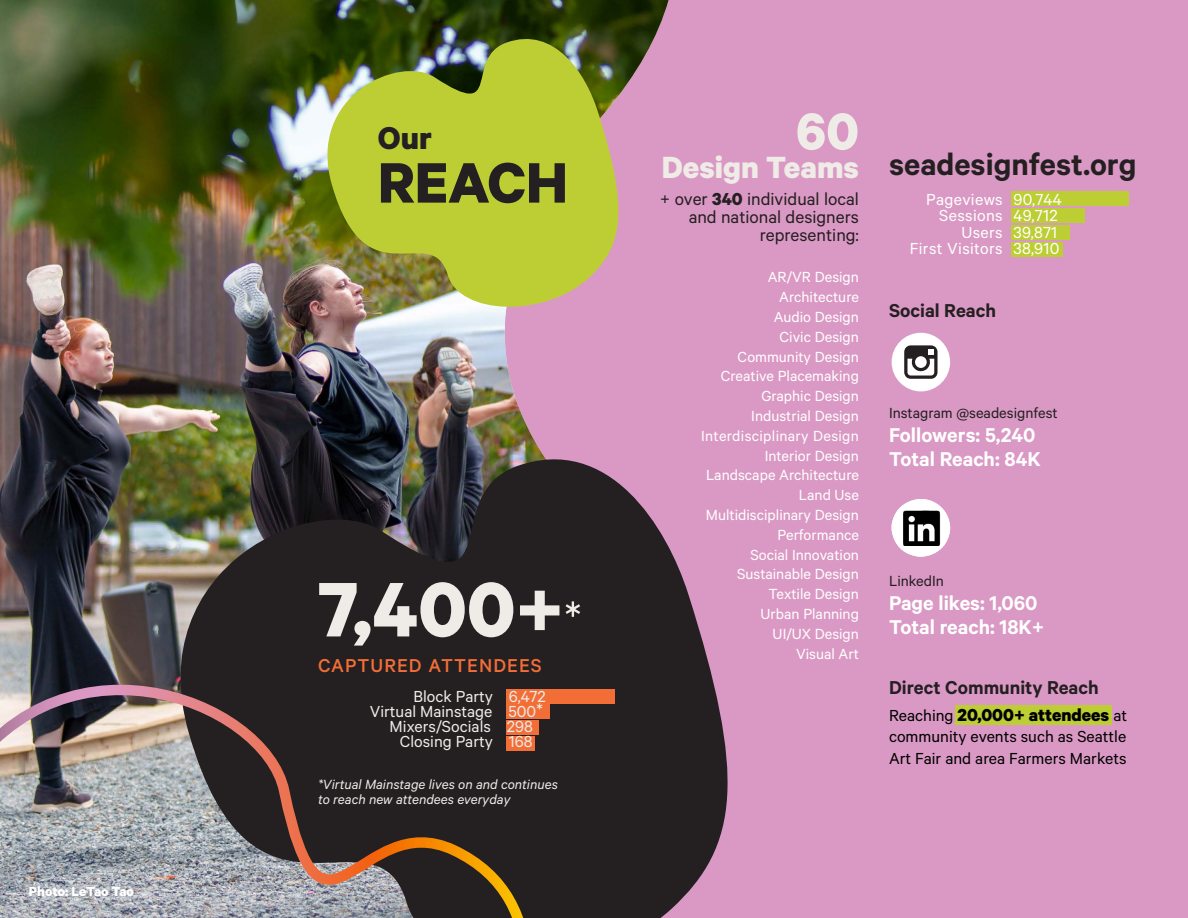
<style>
.page{position:relative;width:1188px;height:918px;background:#fff}
.page>*{position:absolute;margin:0;border:0;box-sizing:border-box;transform-origin:0 0}
.t1{font:700 87px "Calibre";color:#efebe7}
.t2{font:700 64.2px "Calibre";color:#241f21}
.t3{font:700 58.5px "Calibre";color:#efebe7}
.t4{font:700 35.55px "Calibre";color:#241f21}
.t5{font:600 34.5px "Calibre";color:#241f21}
.t6{font:700 34.5px "Calibre";color:#efebe7}
.t7{font:600 22.5px/24px "Calibre";color:#fff}
.t8{font:600 21px "Calibre";color:#241f21}
.t9{font:500 21px "Calibre";letter-spacing:.05em;color:#f36e37}
.t10{font:19.5px/18px "Calibre";color:#241f21;text-align:right}
.t11{font:700 19.5px "Calibre";color:#000}
.t12{font:18px "Calibre";color:#efebe7}
.t13{font:18px/16.5px "Calibre";letter-spacing:.02em;color:#fff;text-align:right}
.t14{font:18px/21.6px "Calibre";color:#000}
.t15{font:16.5px/19.8px "Calibre";color:#fff;text-align:right}
.t16{font:16.5px "Calibre";color:#241f21}
.t17{font:italic 15px/15px "Calibre";color:#efebe7}
.t18{font:700 15px "Calibre";color:#fff}
.s1{font-weight:400;font-size:54px}
.s2{font-size:21px}
.s3{font-weight:700}
.s4{font-weight:400;font-size:18px}
</style>
<div class="page">
<div style="left:380px;top:0;width:808px;height:918px;background:#da99c4"></div>
<img style="left:0;top:0;width:669px;height:685px">
<img style="left:141px;top:433px;width:587px;height:485px">
<div style="left:956px;top:705px;width:156px;height:20px;background:#bcce34"></div>
<img style="left:0;top:685px;width:532px;height:233px">
<svg style="left:892px;top:333px;width:58px;height:58px"></svg>
<img style="left:306px;top:25px;width:322px;height:293px">
<div style="left:506px;top:704px;width:44px;height:15px;background:#f36e37"></div>
<div style="left:506px;top:689px;width:108px;height:15px;background:#f36e37"></div>
<div style="left:506px;top:720px;width:33px;height:15px;background:#f36e37"></div>
<div style="left:506px;top:736px;width:29px;height:15px;background:#f36e37"></div>
<div style="left:1012px;top:191px;width:117px;height:14px;background:#bcce34"></div>
<div style="left:1012px;top:242px;width:51px;height:15px;background:#bcce34"></div>
<div style="left:1012px;top:208px;width:73px;height:14px;background:#bcce34"></div>
<div style="left:1012px;top:225px;width:58px;height:15px;background:#bcce34"></div>
<img style="left:892px;top:499px;width:58px;height:58px">
<img style="left:903px;top:509px;width:38px;height:37px">
<p class="t18" style="left:29px;top:882px;width:107px">Photo: LeTao Tao</p>
<h3 class="t4" style="left:378px;top:117px;width:56px">Our</h3>
<h2 class="t2" style="left:378px;top:143px;width:191px">REACH</h2>
<h1 class="t1" style="left:318px;top:556px;width:265px">7,400+<span class="s1">*</span></h1>
<p class="t9" style="left:318px;top:654px;width:225px">CAPTURED ATTENDEES</p>
<p class="t12" style="left:414px;top:686px;width:134px">Block Party 6,472</p>
<p class="t12" style="left:370px;top:701px;width:175px">Virtual Mainstage 500<span class="s2">*</span></p>
<p class="t12" style="left:390px;top:716px;width:145px">Mixers/Socials 298</p>
<p class="t12" style="left:400px;top:731px;width:134px">Closing Party 168</p>
<p class="t17" style="left:318px;top:777px;width:241px">*Virtual Mainstage lives on and continues to reach new attendees everyday</p>
<h3 class="t3" style="left:796px;top:96px;width:65px">60</h3>
<h3 class="t6" style="left:662px;top:146px;width:199px">Design Teams</h3>
<p class="t10" style="left:660px;top:189px;width:201px">+ over <span class="s3">340</span> individual local and national designers representing:</p>
<p class="t15" style="left:701px;top:267px;width:159px">AR/VR Design<br>Architecture<br>Audio Design<br>Civic Design<br>Community Design<br>Creative Placemaking<br>Graphic Design<br>Industrial Design<br>Interdisciplinary Design<br>Interior Design<br>Landscape Architecture<br>Land Use<br>Multidisciplinary Design<br>Performance<br>Social Innovation<br>Sustainable Design<br>Textile Design<br>Urban Planning<br>UI/UX Design<br>Visual Art</p>
<h3 class="t5" style="left:889px;top:144px;width:249px">seadesignfest.org</h3>
<p class="t13" style="left:910px;top:190px;width:95px">Pageviews<br>Sessions<br>Users<br>First Visitors</p>
<p class="t13" style="left:1013px;top:190px;width:50px;text-align:left">90,744<br>49,712<br>39,871<br>38,910</p>
<p class="t8" style="left:889px;top:298px;width:108px">Social Reach</p>
<p class="t16" style="left:889px;top:403px;width:170px">Instagram @seadesignfest</p>
<h3 class="t7" style="left:889px;top:422px;width:153px">Followers: 5,240<br>Total Reach: 84K</h3>
<p class="t16" style="left:889px;top:572px;width:56px">LinkedIn</p>
<h3 class="t7" style="left:889px;top:591px;width:157px">Page likes: 1,060<br>Total reach: 18K+</h3>
<p class="t8" style="left:889px;top:675px;width:211px">Direct Community Reach</p>
<p class="t11" style="left:889px;top:703px;width:240px"><span class="s4">Reaching</span> 20,000+ attendees <span class="s4">at</span></p>
<p class="t14" style="left:889px;top:725px;width:239px">community events such as Seattle<br>Art Fair and area Farmers Markets</p>
</div>
